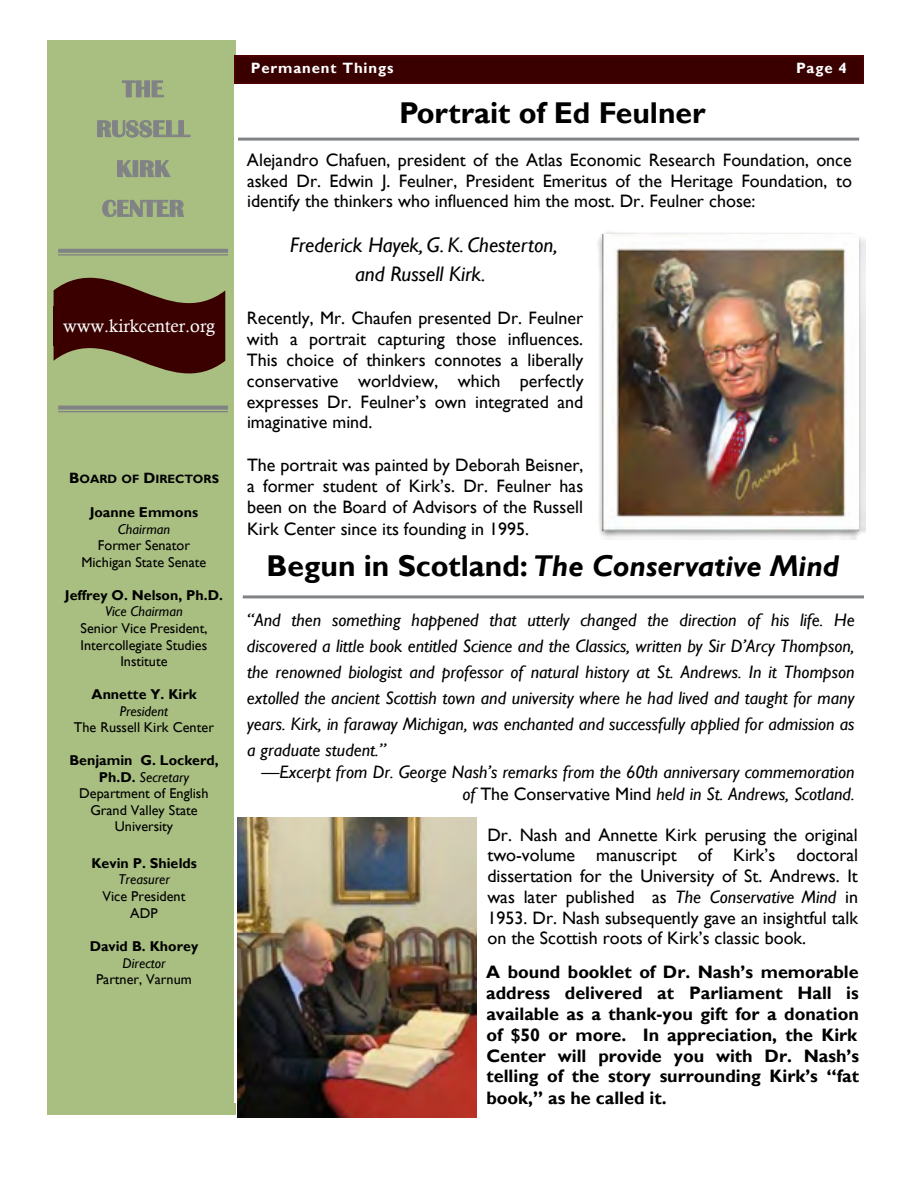
<style>
.page{position:relative;width:918px;height:1188px;background:#fff}
.page>*{position:absolute;margin:0;border:0;box-sizing:border-box;transform-origin:0 0}
.t1{font:italic 700 30px "Gill Sans";color:#000}
.t2{font:700 30px "Gill Sans";color:#000}
.t3{font:700 24px/39.9px "Britannic";color:#808285;text-align:center}
.t4{font:italic 21px/29px "Gill Sans";color:#000;text-align:center}
.t5{font:18px/20.9px "Gill Sans";color:#000;text-align:justify}
.t6{font:italic 18px/26.1px "Gill Sans";color:#000;text-align:justify}
.t7{font:700 18px/21px "Gill Sans";color:#000;text-align:justify}
.t8{font:18px "Calisto";color:#fff}
.t9{font:700 15px "Gill Sans";letter-spacing:.06em;color:#fff}
.t10{font:14.25px/16.5px "Gill Sans";color:#000;text-align:center}
.t11{font:700 12px "Gill Sans";letter-spacing:-.005em;color:#000}
.s1{font-size:15px}
.s2{font-weight:700}
.s3{font-style:italic}
.s4{font-style:normal}
</style>
<div class="page">
<div style="left:47px;top:40px;width:189px;height:1074px;background:#a9bf81"></div>
<div style="left:235px;top:56px;width:629px;height:1047px;background:#fff"></div>
<svg style="left:235px;top:56px;width:629px;height:28px;background:#3b0000"></svg>
<svg style="left:54px;top:248px;width:171px;height:126px"></svg>
<div style="left:54px;top:306px;width:171px;height:39px;background:#3a0000"></div>
<hr style="left:58px;top:249px;width:170px;height:4px;background:#808285">
<hr style="left:58px;top:254px;width:170px;height:2px;background:#808285">
<hr style="left:238px;top:138px;width:621px;height:3px;background:#808285">
<svg style="left:122px;top:80px;width:42px;height:18px"></svg>
<svg style="left:97px;top:120px;width:94px;height:18px"></svg>
<svg style="left:117px;top:160px;width:16px;height:17px"></svg>
<div style="left:133px;top:160px;width:5px;height:17px;border:1px solid #808285"></div>
<svg style="left:140px;top:160px;width:31px;height:17px"></svg>
<svg style="left:102px;top:199px;width:82px;height:18px"></svg>
<svg style="left:58px;top:406px;width:170px;height:4px"></svg>
<hr style="left:58px;top:411px;width:170px;height:1px;background:#808285">
<img style="left:598px;top:232px;width:267px;height:307px">
<img style="left:602px;top:235px;width:256px;height:295px">
<img style="left:237px;top:818px;width:240px;height:299px">
<hr style="left:243px;top:595px;width:621px;height:3px;background:#808285">
<p class="t3" style="left:96px;top:69px;width:95px">THE<br>RUSSELL<br>KIRK<br>CENTER</p>
<p class="t8" style="left:63px;top:315px;width:153px">www.kirkcenter.org</p>
<p class="t11" style="left:69px;top:472px;width:151px"><span class="s1">B</span>OARD OF <span class="s1">D</span>IRECTORS</p>
<p class="t10" style="left:81px;top:504px;width:126px"><span class="s2">Joanne Emmons<br></span><span class="s3">Chairman<br></span>Former Senator<br>Michigan State Senate</p>
<p class="t10" style="left:65px;top:587px;width:160px"><span class="s2">Jeffrey O. Nelson, Ph.D.<br></span><span class="s3">Vice Chairman<br></span>Senior Vice President,<br>Intercollegiate Studies<br>Institute</p>
<p class="t10" style="left:74px;top:686px;width:142px"><span class="s2">Annette Y. Kirk<br></span><span class="s3">President<br></span>The Russell Kirk Center</p>
<p class="t10" style="left:69px;top:752px;width:151px"><span class="s2">Benjamin G. Lockerd,<br>Ph.D.</span> <span class="s3">Secretary<br></span>Department of English<br>Grand Valley State<br>University</p>
<p class="t10" style="left:91px;top:855px;width:107px"><span class="s2">Kevin P. Shields<br></span><span class="s3">Treasurer<br></span>Vice President<br>ADP</p>
<p class="t10" style="left:90px;top:938px;width:110px"><span class="s2">David B. Khorey<br></span><span class="s3">Director<br></span>Partner, Varnum</p>
<p class="t9" style="left:251px;top:59px;width:144px">Permanent Things</p>
<p class="t9" style="left:796px;top:59px;width:52px">Page 4</p>
<p class="t2" style="left:399px;top:95px;width:308px">Portrait of Ed Feulner</p>
<p class="t5" style="left:247px;top:150px;width:606px">Alejandro Chafuen, president of the Atlas Economic Research Foundation, once asked Dr. Edwin J. Feulner, President Emeritus of the Heritage Foundation, to identify the thinkers who influenced him the most. Dr. Feulner chose:</p>
<p class="t4" style="left:290px;top:231px;width:269px">Frederick Hayek, G. K. Chesterton, and Russell Kirk.</p>
<p class="t5" style="left:247px;top:308px;width:338px">Recently, Mr. Chaufen presented Dr. Feulner with a portrait capturing those influences.<br>This choice of thinkers connotes a liberally conservative worldview, which perfectly expresses Dr. Feulner’s own integrated and imaginative mind.</p>
<p class="t5" style="left:247px;top:455px;width:338px">The portrait was painted by Deborah Beisner, a former student of Kirk’s. Dr. Feulner has been on the Board of Advisors of the Russell Kirk Center since its founding in 1995.</p>
<p class="t1" style="left:267px;top:549px;width:574px"><span class="s4">Begun in Scotland:</span> The Conservative Mind</p>
<p class="t6" style="left:247px;top:607px;width:609px">“And then something happened that utterly changed the direction of his life. He discovered a little book entitled Science and the Classics, written by Sir D’Arcy Thompson, the renowned biologist and professor of natural history at St. Andrews. In it Thompson extolled the ancient Scottish town and university where he had lived and taught for many years. Kirk, in faraway Michigan, was enchanted and successfully applied for admission as a graduate student.”</p>
<p class="t6" style="left:262px;top:762px;width:594px;line-height:21.9px;text-align:right">—Excerpt from Dr. George Nash’s remarks from the 60th anniversary commemoration of <span class="s4">The Conservative Mind</span> held in St. Andrews, Scotland.</p>
<p class="t5" style="left:487px;top:824px;width:372px">Dr. Nash and Annette Kirk perusing the original two-volume manuscript of Kirk’s doctoral dissertation for the University of St. Andrews. It was later published as <span class="s3">The Conservative Mind</span> in 1953. Dr. Nash subsequently gave an insightful talk on the Scottish roots of Kirk’s classic book.</p>
<p class="t7" style="left:486px;top:962px;width:374px">A bound booklet of Dr. Nash’s memorable address delivered at Parliament Hall is available as a thank-you gift for a donation of $50 or more. In appreciation, the Kirk Center will provide you with Dr. Nash’s telling of the story surrounding Kirk’s “fat book,” as he called it.</p>
</div>
